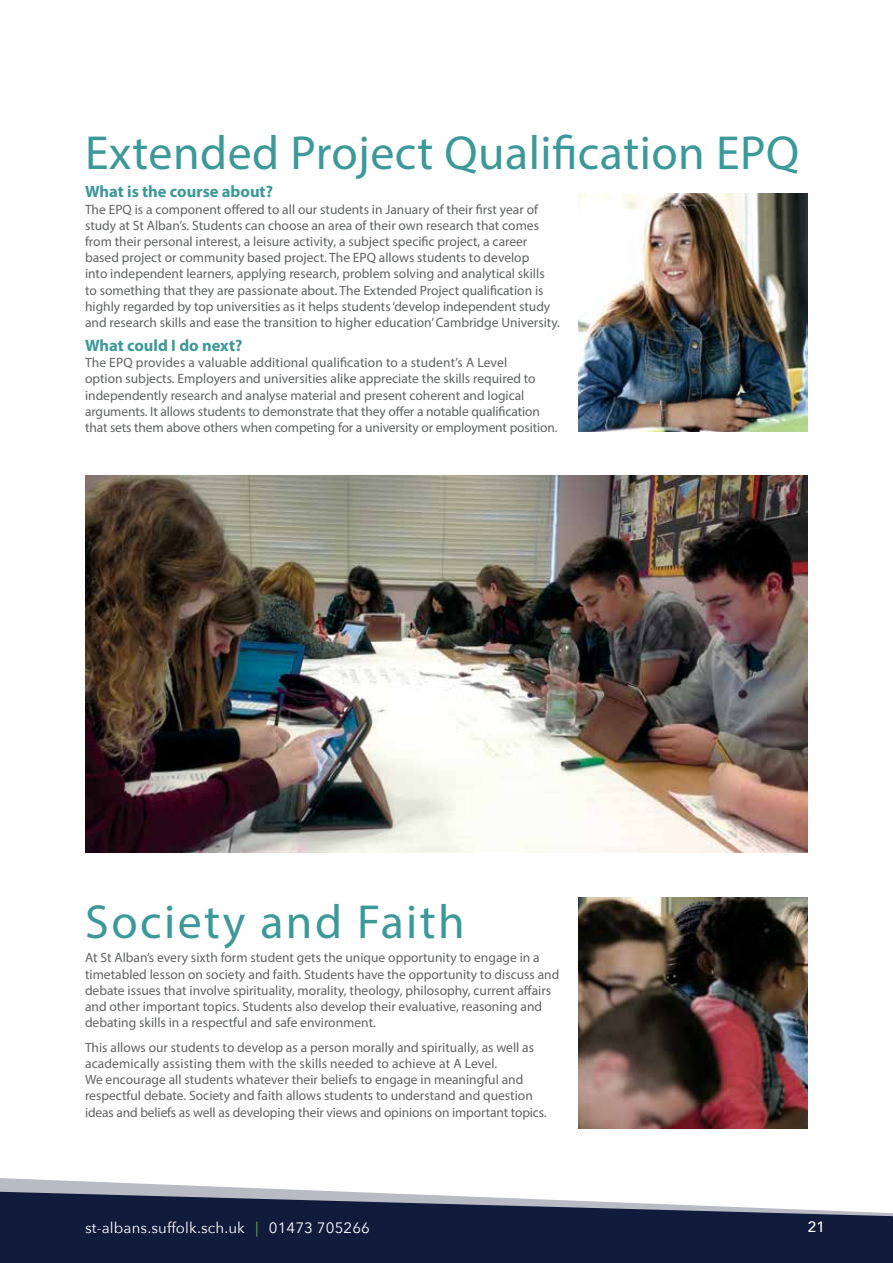
<style>
.page{position:relative;width:893px;height:1263px;background:#fff}
.page>*{position:absolute;margin:0;border:0;box-sizing:border-box;transform-origin:0 0}
.t1{font:48px "Myriad Pro";letter-spacing:.01em;color:#3c9899}
.t2{font:48px "Myriad Pro";letter-spacing:.05em;color:#3c9899}
.t3{font:700 16.5px "Myriad Pro";color:#3c9899}
.t4{font:15px "Avenir Next";letter-spacing:.01em;color:#fff}
.t5{font:500 15px "Avenir";color:#fff}
.t6{font:13.5px/16.2px "Myriad Pro";color:#606362}
.s1{font-family:"Myriad Pro";color:#6f9f41}
</style>
<div class="page">
<div style="left:0;top:1252px;width:893px;height:11px;background:#111b3c"></div>
<svg style="left:0;top:1178px;width:893px;height:74px;fill:#111b3c"></svg>
<img style="left:85px;top:476px;width:723px;height:377px">
<img style="left:579px;top:898px;width:229px;height:231px">
<img style="left:579px;top:194px;width:229px;height:237px">
<h1 class="t1" style="left:85px;top:123px;width:716px">Extended Project Qualification EPQ</h1>
<p class="t3" style="left:85px;top:181px;width:189px">What is the course about?</p>
<p class="t6" style="left:85px;top:201px;width:477px">The EPQ is a component offered to all our students in January of their first year of study at St Alban’s. Students can choose an area of their own research that comes from their personal interest, a leisure activity, a subject specific project, a career based project or community based project. The EPQ allows students to develop<br>into independent learners, applying research, problem solving and analytical skills<br>to something that they are passionate about. The Extended Project qualification is highly regarded by top universities as it helps students ‘develop independent study and research skills and ease the transition to higher education’ Cambridge University.</p>
<p class="t3" style="left:85px;top:335px;width:159px">What could I do next?</p>
<p class="t6" style="left:85px;top:354px;width:474px">The EPQ provides a valuable additional qualification to a student’s A Level<br>option subjects. Employers and universities alike appreciate the skills required to independently research and analyse material and present coherent and logical arguments. It allows students to demonstrate that they offer a notable qualification that sets them above others when competing for a university or employment position.</p>
<h1 class="t2" style="left:85px;top:892px;width:381px">Society and Faith</h1>
<p class="t6" style="left:85px;top:949px;width:476px">At St Alban’s every sixth form student gets the unique opportunity to engage in a timetabled lesson on society and faith. Students have the opportunity to discuss and debate issues that involve spirituality, morality, theology, philosophy, current affairs and other important topics. Students also develop their evaluative, reasoning and debating skills in a respectful and safe environment.</p>
<p class="t6" style="left:85px;top:1039px;width:463px">This allows our students to develop as a person morally and spiritually, as well as academically assisting them with the skills needed to achieve at A Level.<br>We encourage all students whatever their beliefs to engage in meaningful and respectful debate. Society and faith allows students to understand and question ideas and beliefs as well as developing their views and opinions on important topics.</p>
<p class="t4" style="left:85px;top:1215px;width:286px">st-albans.suffolk.sch.uk <span class="s1">|</span> 01473 705266</p>
<p class="t5" style="left:808px;top:1214px;width:18px">21</p>
</div>
